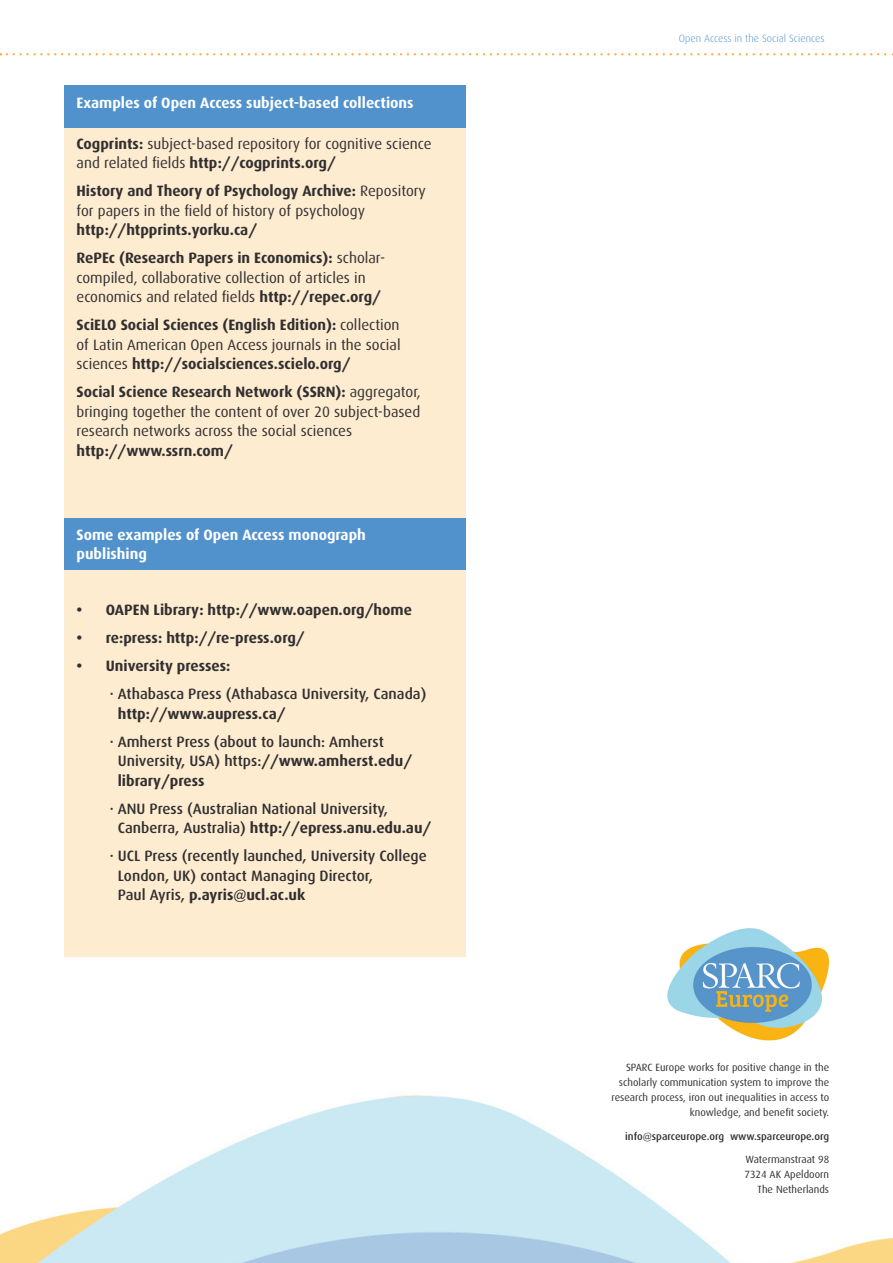
<style>
.page{position:relative;width:893px;height:1263px;background:#fff}
.page>*{position:absolute;margin:0;border:0;box-sizing:border-box;transform-origin:0 0}
.t1{font:15px/19.5px "Dax";color:#312f30}
.t2{font:500 15px/19.5px "Dax";color:#312f30}
.t3{font:700 15px/19.5px "Dax";color:#312f30}
.t4{font:700 15px/19.5px "Dax";color:#fff}
.t5{font:10.5px/15px "Dax";color:#312f30;text-align:right}
.t6{font:500 10.5px "Dax";color:#312f30}
.t7{font:300 10.5px "Dax";color:#5192cd}
.s1{font-weight:700}
.s2{font-weight:400}
</style>
<div class="page">
<img style="left:0;top:1095px;width:893px;height:168px">
<div style="left:64px;top:85px;width:402px;height:872px;background:#feecd1"></div>
<div style="left:64px;top:85px;width:402px;height:43px;background:#5192cd"></div>
<div style="left:64px;top:519px;width:402px;height:51px;background:#5192cd"></div>
<svg style="left:7px;top:53px;width:886px;height:2px"></svg>
<img style="left:667px;top:928px;width:163px;height:113px">
<p class="t4" style="left:77px;top:93px;width:339px">Examples of Open Access subject-based collections</p>
<p class="t1" style="left:77px;top:134px;width:357px"><span class="s1">Cogprints:</span> subject-based repository for cognitive science and related fields <span class="s1">http://cogprints.org/</span></p>
<p class="t3" style="left:77px;top:181px;width:351px">History and Theory of Psychology Archive: <span class="s2">Repository for papers in the field of history of psychology </span>http://htpprints.yorku.ca/</p>
<p class="t1" style="left:77px;top:248px;width:310px"><span class="s1">RePEc (Research Papers in Economics):</span> scholar&shy;compiled, collaborative collection of articles in economics and related fields <span class="s1">http://repec.org/</span></p>
<p class="t3" style="left:77px;top:315px;width:326px;text-align:justify">SciELO Social Sciences (English Edition): <span class="s2">collection of Latin American Open Access journals in the social sciences</span> http://socialsciences.scielo.org/</p>
<p class="t1" style="left:77px;top:382px;width:346px"><span class="s1">Social Science Research Network (SSRN):</span> aggregator, bringing together the content of over 20 subject-based research networks across the social sciences <span class="s1">http://www.ssrn.com/</span></p>
<p class="t4" style="left:77px;top:525px;width:291px">Some examples of Open Access monograph publishing</p>
<p class="t3" style="left:77px;top:600px;width:337px">• OAPEN Library: http://www.oapen.org/home</p>
<p class="t3" style="left:77px;top:628px;width:230px">• re:press: http://re-press.org/</p>
<p class="t3" style="left:77px;top:656px;width:155px">• University presses:</p>
<p class="t2" style="left:118px;top:684px;width:310px;text-indent:-8px">· Athabasca Press (Athabasca University, Canada) <span class="s1">http://www.aupress.ca/</span></p>
<p class="t2" style="left:118px;top:732px;width:296px;text-indent:-8px">· Amherst Press (about to launch: Amherst<br>University, USA) https:<span class="s1">//www.amherst.edu/ library/press</span></p>
<p class="t2" style="left:118px;top:799px;width:315px;text-indent:-8px">· ANU Press (Australian National University,<br>Canberra, Australia) <span class="s1">http://epress.anu.edu.au/</span></p>
<p class="t2" style="left:118px;top:846px;width:311px;text-indent:-8px">· UCL Press (recently launched, University College<br>London, UK) contact Managing Director,<br>Paul Ayris, <span class="s1">p.ayris@ucl.ac.uk</span></p>
<p class="t7" style="left:679px;top:33px;width:147px">Open Access in the Social Sciences</p>
<p class="t5" style="left:612px;top:1060px;width:219px">SPARC Europe works for positive change in the scholarly communication system to improve the research process, iron out inequalities in access to knowledge, and benefit society.</p>
<p class="t6" style="left:625px;top:1130px;width:205px">info@sparceurope.org www.sparceurope.org</p>
<p class="t5" style="left:744px;top:1152px;width:86px">Watermanstraat 98<br>7324 AK Apeldoorn<br>The Netherlands</p>
</div>
